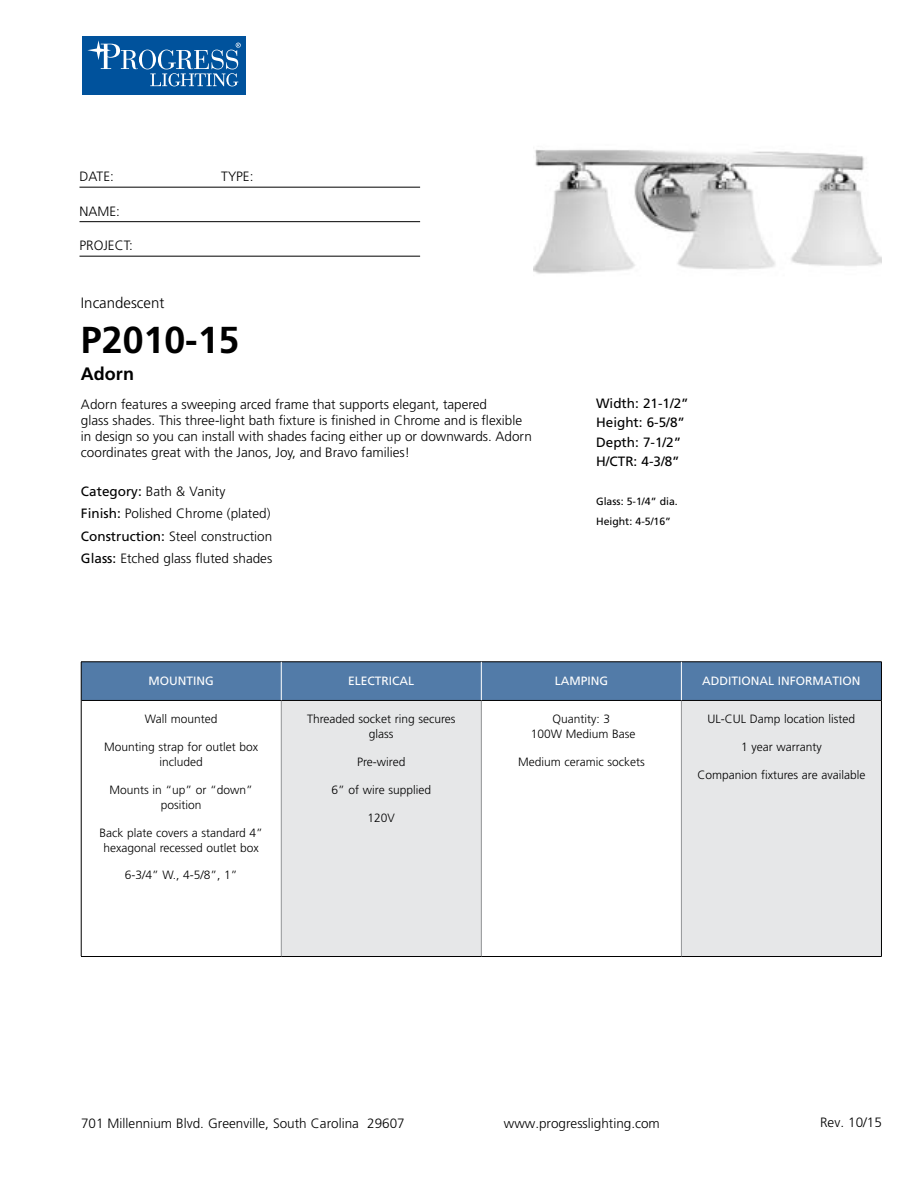
<style>
.page{position:relative;width:918px;height:1188px;background:#fff}
.page>*{position:absolute;margin:0;border:0;box-sizing:border-box;transform-origin:0 0}
.t1{font:700 37.5px "Frutiger";color:#000}
.t2{font:700 18px "Frutiger";color:#000}
.t3{font:300 15px "Frutiger";color:#000}
.t4{font:300 13.5px/16.2px "Frutiger";color:#000}
.t5{font:13.5px/19.5px "Frutiger";color:#000}
.t6{font:300 12px/15px "Frutiger";color:#000;text-align:center}
.t7{font:12px "Frutiger";color:#fff}
.t8{font:10.5px/19.5px "Frutiger";color:#000}
.s1{font-weight:400}
</style>
<div class="page">
<div style="left:82px;top:36px;width:164px;height:59px;background:#00529c"></div>
<svg style="left:139px;top:50px;width:17px;height:19px"></svg>
<div style="left:142px;top:50px;width:11px;height:19px;background:#00529c;border-radius:50%"></div>
<svg style="left:87px;top:40px;width:51px;height:29px"></svg>
<svg style="left:150px;top:43px;width:91px;height:43px"></svg>
<hr style="left:80px;top:187px;width:340px;height:1px;background:#000">
<hr style="left:80px;top:221px;width:340px;height:1px;background:#000">
<hr style="left:80px;top:256px;width:340px;height:1px;background:#000">
<div style="left:82px;top:663px;width:799px;height:37px;background:#527ba8"></div>
<div style="left:281px;top:700px;width:200px;height:257px;background:#e6e7e8"></div>
<div style="left:681px;top:700px;width:200px;height:257px;background:#e6e7e8"></div>
<hr style="left:281px;top:701px;width:1px;height:255px;background:#939598">
<hr style="left:481px;top:701px;width:1px;height:255px;background:#939598">
<hr style="left:681px;top:701px;width:1px;height:255px;background:#939598">
<hr style="left:81px;top:700px;width:200px;height:1px;background:#000">
<hr style="left:281px;top:700px;width:200px;height:1px;background:#000">
<hr style="left:481px;top:700px;width:200px;height:1px;background:#000">
<hr style="left:681px;top:700px;width:200px;height:1px;background:#000">
<hr style="left:81px;top:956px;width:200px;height:1px;background:#000">
<hr style="left:281px;top:956px;width:200px;height:1px;background:#000">
<hr style="left:481px;top:956px;width:200px;height:1px;background:#000">
<hr style="left:681px;top:956px;width:201px;height:1px;background:#000">
<hr style="left:81px;top:662px;width:200px;height:1px;background:#000">
<hr style="left:81px;top:662px;width:1px;height:38px;background:#000">
<hr style="left:281px;top:662px;width:200px;height:1px;background:#000">
<hr style="left:481px;top:662px;width:200px;height:1px;background:#000">
<hr style="left:681px;top:662px;width:201px;height:1px;background:#000">
<hr style="left:881px;top:662px;width:1px;height:38px;background:#000">
<hr style="left:81px;top:700px;width:1px;height:256px;background:#000">
<hr style="left:881px;top:700px;width:1px;height:256px;background:#000">
<hr style="left:281px;top:662px;width:1px;height:38px;background:#fff">
<hr style="left:681px;top:662px;width:1px;height:38px;background:#fff">
<hr style="left:481px;top:662px;width:1px;height:38px;background:#fff">
<img style="left:533px;top:149px;width:349px;height:125px">
<p class="t4" style="left:80px;top:170px;width:36px">DATE:</p>
<p class="t4" style="left:221px;top:170px;width:34px">TYPE:</p>
<p class="t4" style="left:80px;top:204px;width:42px">NAME:</p>
<p class="t4" style="left:80px;top:239px;width:55px">PROJECT:</p>
<p class="t3" style="left:81px;top:297px;width:85px">Incandescent</p>
<h1 class="t1" style="left:81px;top:318px;width:160px">P2010-15</h1>
<h2 class="t2" style="left:81px;top:364px;width:55px">Adorn</h2>
<p class="t4" style="left:81px;top:397px;width:452px">Adorn features a sweeping arced frame that supports elegant, tapered<br>glass shades. This three-light bath fixture is finished in Chrome and is flexible in design so you can install with shades facing either up or downwards. Adorn coordinates great with the Janos, Joy, and Bravo families!</p>
<p class="t4" style="left:81px;top:481px;width:193px;line-height:22.5px"><span class="s1">Category:</span> Bath &amp; Vanity<br><span class="s1">Finish:</span> Polished Chrome (plated)<br><span class="s1">Construction:</span> Steel construction<br><span class="s1">Glass:</span> Etched glass fluted shades</p>
<p class="t5" style="left:596px;top:395px;width:94px">Width: 21-1/2”<br>Height: 6-5/8”<br>Depth: 7-1/2”<br>H/CTR: 4-3/8”</p>
<p class="t8" style="left:596px;top:493px;width:83px">Glass: 5-1/4” dia.<br>Height: 4-5/16”</p>
<p class="t7" style="left:149px;top:676px;width:67px">MOUNTING</p>
<p class="t7" style="left:348px;top:676px;width:68px">ELECTRICAL</p>
<p class="t7" style="left:555px;top:676px;width:55px">LAMPING</p>
<p class="t7" style="left:702px;top:676px;width:160px">ADDITIONAL INFORMATION</p>
<p class="t6" style="left:145px;top:713px;width:74px">Wall mounted</p>
<p class="t6" style="left:104px;top:740px;width:156px">Mounting strap for outlet box included</p>
<p class="t6" style="left:110px;top:783px;width:145px">Mounts in “up” or “down” position</p>
<p class="t6" style="left:100px;top:826px;width:165px">Back plate covers a standard 4” hexagonal recessed outlet box</p>
<p class="t6" style="left:125px;top:869px;width:114px">6-3/4” W., 4-5/8”, 1”</p>
<p class="t6" style="left:307px;top:713px;width:150px">Threaded socket ring secures glass</p>
<p class="t6" style="left:357px;top:755px;width:50px">Pre-wired</p>
<p class="t6" style="left:332px;top:783px;width:101px">6” of wire supplied</p>
<p class="t6" style="left:368px;top:811px;width:29px">120V</p>
<p class="t6" style="left:708px;top:713px;width:149px">UL-CUL Damp location listed</p>
<p class="t6" style="left:741px;top:740px;width:82px">1 year warranty</p>
<p class="t6" style="left:697px;top:768px;width:169px">Companion fixtures are available</p>
<p class="t6" style="left:531px;top:713px;width:106px">Quantity: 3<br>100W Medium Base</p>
<p class="t6" style="left:518px;top:755px;width:128px">Medium ceramic sockets</p>
<p class="t4" style="left:81px;top:1116px;width:325px">701 Millennium Blvd. Greenville, South Carolina 29607</p>
<p class="t4" style="left:504px;top:1116px;width:158px">www.progresslighting.com</p>
<p class="t4" style="left:820px;top:1115px;width:63px">Rev. 10/15</p>
</div>
